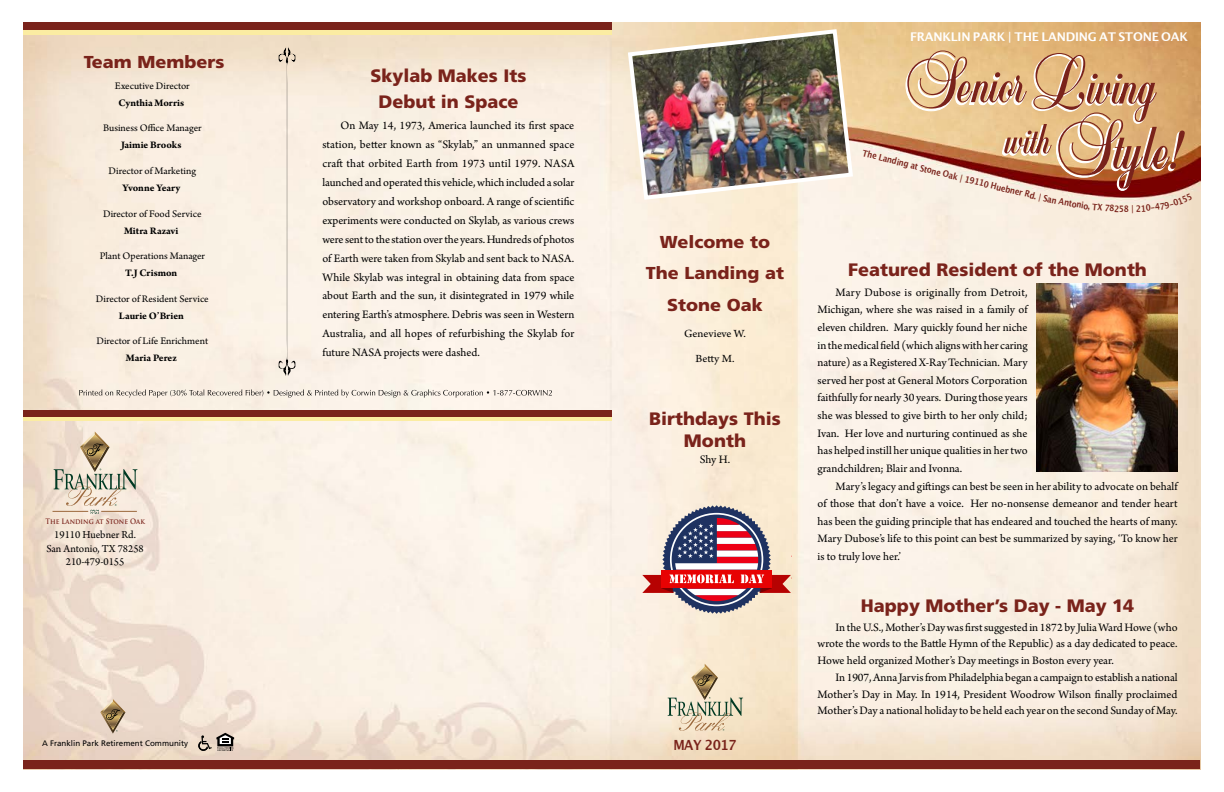
<style>
.page{position:relative;width:1224px;height:792px;background:#fff}
.page>*{position:absolute;margin:0;border:0;box-sizing:border-box;transform-origin:0 0}
.t1{font:900 18px/26.1px "Frutiger";color:#7a231b;text-align:center}
.t2{font:900 17.3px/31.4px "Frutiger";color:#7a231b;text-align:center;scale:1.04 1}
.t3{font:700 14px "Lucida Grande";letter-spacing:-.04em;color:#7a231b;scale:.9 1}
.t4{font:12px/17.6px "Arno Pro";color:#000;text-align:justify}
.t5{font:700 12px "Lucida Grande";letter-spacing:-.02em;color:#fff}
.t6{font:11.5px/24.5px "Arno Pro";color:#000;text-align:center;scale:1.04 1}
.t7{font:11.3px/13.2px "Arno Pro";color:#000;text-align:center}
.t8{font:10.6px "Arno Pro";color:#000}
.t9{font:700 10.6px "Arno Pro";letter-spacing:-.005em;color:#000}
.t10{font:700 9px "Lucida Grande";color:#7a231b;scale:.85 1}
.t11{font:8px "Frutiger";color:#000}
.t12{font:700 7.3px "Trajan Pro";color:#7a231b;scale:.9 1}
</style>
<div class="page">
<img style="left:24px;top:24px;width:1176px;height:746px">
<svg style="left:79px;top:389px;width:473px;height:9px"></svg>
<div style="left:24px;top:410px;width:588px;height:8px;background:#7a231b"></div>
<hr style="left:24px;top:418px;width:588px;height:3px;background:#fbeca2">
<img style="left:626px;top:27px;width:229px;height:175px">
<div style="left:24px;top:27px;width:588px;height:8px;background:#fbeca2"></div>
<div style="left:24px;top:23px;width:588px;height:7px;background:#7a231b"></div>
<div style="left:24px;top:760px;width:1176px;height:9px;background:#7a231b"></div>
<hr style="left:53px;top:511px;width:35px;height:1px;background:#9b683c">
<svg style="left:54px;top:431px;width:83px;height:83px"></svg>
<svg style="left:100px;top:699px;width:26px;height:35px"></svg>
<svg style="left:198px;top:733px;width:36px;height:18px"></svg>
<svg style="left:279px;top:46px;width:16px;height:330px"></svg>
<svg style="left:668px;top:664px;width:75px;height:67px"></svg>
<img style="left:1037px;top:284px;width:141px;height:188px">
<svg style="left:642px;top:505px;width:150px;height:109px"></svg>
<svg style="left:905px;top:51px;width:287px;height:162px"></svg>
<h2 class="t2" style="left:84px;top:46px;width:137px">Team Members</h2>
<p class="t8" style="left:115px;top:79px;width:76px">Executive Director</p>
<p class="t9" style="left:119px;top:96px;width:67px">Cynthia Morris</p>
<p class="t8" style="left:103px;top:122px;width:100px">Business Office Manager</p>
<p class="t9" style="left:121px;top:139px;width:62px">Jaimie Brooks</p>
<p class="t8" style="left:109px;top:165px;width:89px">Director of Marketing</p>
<p class="t9" style="left:122px;top:182px;width:59px">Yvonne Yeary</p>
<p class="t8" style="left:103px;top:207px;width:100px">Director of Food Service</p>
<p class="t9" style="left:124px;top:224px;width:56px">Mitra Razavi</p>
<p class="t8" style="left:100px;top:250px;width:107px">Plant Operations Manager</p>
<p class="t9" style="left:125px;top:267px;width:54px">T.J Crismon</p>
<p class="t8" style="left:96px;top:293px;width:114px">Director of Resident Service</p>
<p class="t9" style="left:119px;top:309px;width:66px">Laurie O’Brien</p>
<p class="t8" style="left:97px;top:335px;width:113px">Director of Life Enrichment</p>
<p class="t9" style="left:126px;top:352px;width:52px">Maria Perez</p>
<p class="t12" style="left:45px;top:517px;width:112px">The Landing at Stone Oak</p>
<p class="t7" style="left:46px;top:529px;width:99px">19110 Huebner Rd.<br>San Antonio, TX 78258<br>210-479-0155</p>
<p class="t11" style="left:42px;top:739px;width:148px">A Franklin Park Retirement Community</p>
<h1 class="t1" style="left:370px;top:62px;width:158px">Skylab Makes Its<br>Debut in Space</h1>
<p class="t4" style="left:322px;top:117px;width:254px;line-height:18.9px;text-indent:18px">On May 14, 1973, America launched its first space station, better known as “Skylab,” an unmanned space craft that orbited Earth from 1973 until 1979. NASA launched and operated this vehicle, which included a solar observatory and workshop onboard. A range of scientific experiments were conducted on Skylab, as various crews were sent to the station over the years. Hundreds of photos of Earth were taken from Skylab and sent back to NASA.<br>While Skylab was integral in obtaining data from space about Earth and the sun, it disintegrated in 1979 while entering Earth’s atmosphere. Debris was seen in Western Australia, and all hopes of refurbishing the Skylab for future NASA projects were dashed.</p>
<p class="t5" style="left:910px;top:27px;width:279px">FRANKLIN PARK | THE LANDING AT STONE OAK</p>
<h2 class="t2" style="left:646px;top:226px;width:134px">Welcome to<br>The Landing at<br>Stone Oak</h2>
<p class="t6" style="left:684px;top:322px;width:61px">Genevieve W.<br>Betty M.</p>
<h1 class="t1" style="left:649px;top:408px;width:133px;line-height:21.6px">Birthdays This<br>Month</h1>
<p class="t4" style="left:700px;top:452px;width:32px">Shy H.</p>
<p class="t3" style="left:673px;top:734px;width:72px">May 2017</p>
<p class="t10" style="left:864px;top:146px;width:170px;rotate:14deg">The Landing at Stone Oak | 19110 Hu</p>
<p class="t10" style="left:1021px;top:185px;width:22px;rotate:14deg">r Rd.</p>
<p class="t10" style="left:1124px;top:202px;width:8px">8</p>
<h1 class="t1" style="left:848px;top:256px;width:300px">Featured Resident of the Month</h1>
<p class="t4" style="left:818px;top:284px;width:212px;text-indent:18px">Mary Dubose is originally from Detroit, Michigan, where she was raised in a family of eleven children. Mary quickly found her niche in the medical field (which aligns with her caring nature) as a Registered X-Ray Technician. Mary served her post at General Motors Corporation faithfully for nearly 30 years. During those years she was blessed to give birth to her only child; Ivan. Her love and nurturing continued as she has helped instill her unique qualities in her two grandchildren; Blair and Ivonna.</p>
<p class="t4" style="left:818px;top:478px;width:362px;text-indent:18px">Mary’s legacy and giftings can best be seen in her ability to advocate on behalf of those that don’t have a voice. Her no-nonsense demeanor and tender heart has been the guiding principle that has endeared and touched the hearts of many.<br>Mary Dubose’s life to this point can best be summarized by saying, ‘To know her is to truly love her.’</p>
<h1 class="t1" style="left:861px;top:592px;width:275px">Happy Mother’s Day - May 14</h1>
<p class="t4" style="left:818px;top:619px;width:362px;line-height:16.7px;text-indent:18px">In the U.S., Mother’s Day was first suggested in 1872 by Julia Ward Howe (who wrote the words to the Battle Hymn of the Republic) as a day dedicated to peace.<br>Howe held organized Mother’s Day meetings in Boston every year.</p>
<p class="t4" style="left:818px;top:669px;width:361px;line-height:16.7px;text-indent:18px">In 1907, Anna Jarvis from Philadelphia began a campaign to establish a national Mother’s Day in May. In 1914, President Woodrow Wilson finally proclaimed Mother’s Day a national holiday to be held each year on the second Sunday of May.</p>
</div>
